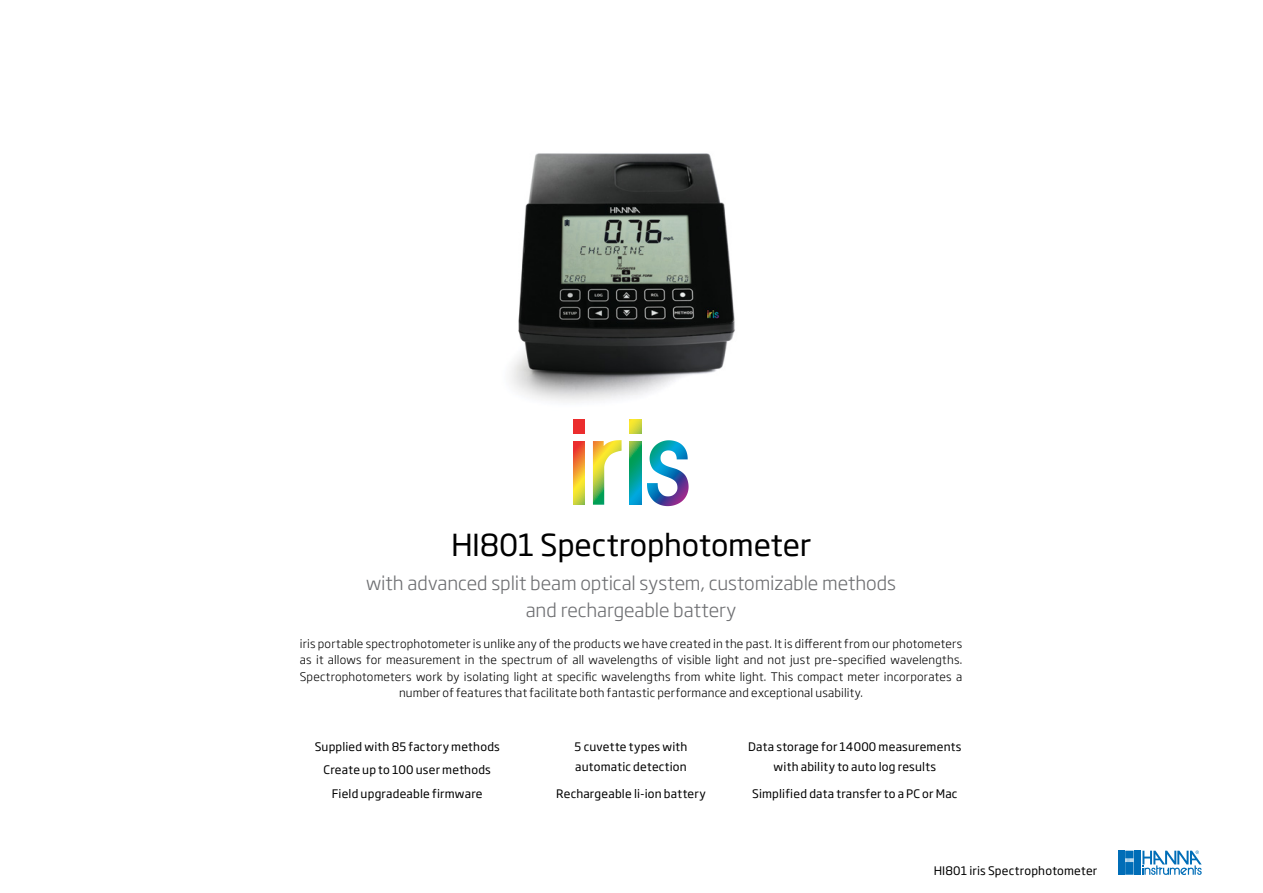
<style>
.page{position:relative;width:1263px;height:893px;background:#fff}
.page>*{position:absolute;margin:0;border:0;box-sizing:border-box;transform-origin:0 0}
.t1{font:30px "Soho Gothic Pro";letter-spacing:-.005em;color:#000}
.t2{font:300 18.75px/27.2px "Soho Gothic Pro";letter-spacing:-.005em;color:#6d6e71;text-align:center}
.t3{font:300 11.7px/16.6px "Soho Gothic Pro";letter-spacing:.015em;color:#000;text-align:center}
.t4{font:11.7px/23.4px "Soho Gothic Pro";letter-spacing:.015em;color:#000;text-align:center}
</style>
<div class="page">
<img style="left:511px;top:153px;width:224px;height:278px">
<svg style="left:573px;top:420px;width:12px;height:13px"></svg>
<svg style="left:573px;top:441px;width:12px;height:64px"></svg>
<svg style="left:630px;top:420px;width:11px;height:13px"></svg>
<svg style="left:630px;top:441px;width:11px;height:64px"></svg>
<svg style="left:647px;top:440px;width:41px;height:66px"></svg>
<svg style="left:593px;top:440px;width:28px;height:65px"></svg>
<svg style="left:1118px;top:850px;width:84px;height:25px"></svg>
<h1 class="t1" style="left:451px;top:522px;width:362px">HI801 Spectrophotometer</h1>
<h2 class="t2" style="left:366px;top:569px;width:531px">with advanced split beam optical system, customizable methods and rechargeable battery</h2>
<p class="t3" style="left:300px;top:634px;width:664px">iris portable spectrophotometer is unlike any of the products we have created in the past. It is different from our photometers as it allows for measurement in the spectrum of all wavelengths of visible light and not just pre–specified wavelengths.<br>Spectrophotometers work by isolating light at specific wavelengths from white light. This compact meter incorporates a number of features that facilitate both fantastic performance and exceptional usability.</p>
<p class="t4" style="left:315px;top:734px;width:187px">Supplied with 85 factory methods<br>Create up to 100 user methods<br>Field upgradeable firmware</p>
<p class="t4" style="left:575px;top:736px;width:114px;line-height:20.1px;text-align:left">5 cuvette types with automatic detection</p>
<p class="t4" style="left:556px;top:781px;width:151px">Rechargeable li-ion battery</p>
<p class="t4" style="left:748px;top:736px;width:215px;line-height:20.1px">Data storage for 14000 measurements with ability to auto log results</p>
<p class="t4" style="left:752px;top:781px;width:207px">Simplified data transfer to a PC or Mac</p>
<p class="t4" style="left:934px;top:858px;width:165px">HI801 iris Spectrophotometer</p>
</div>
